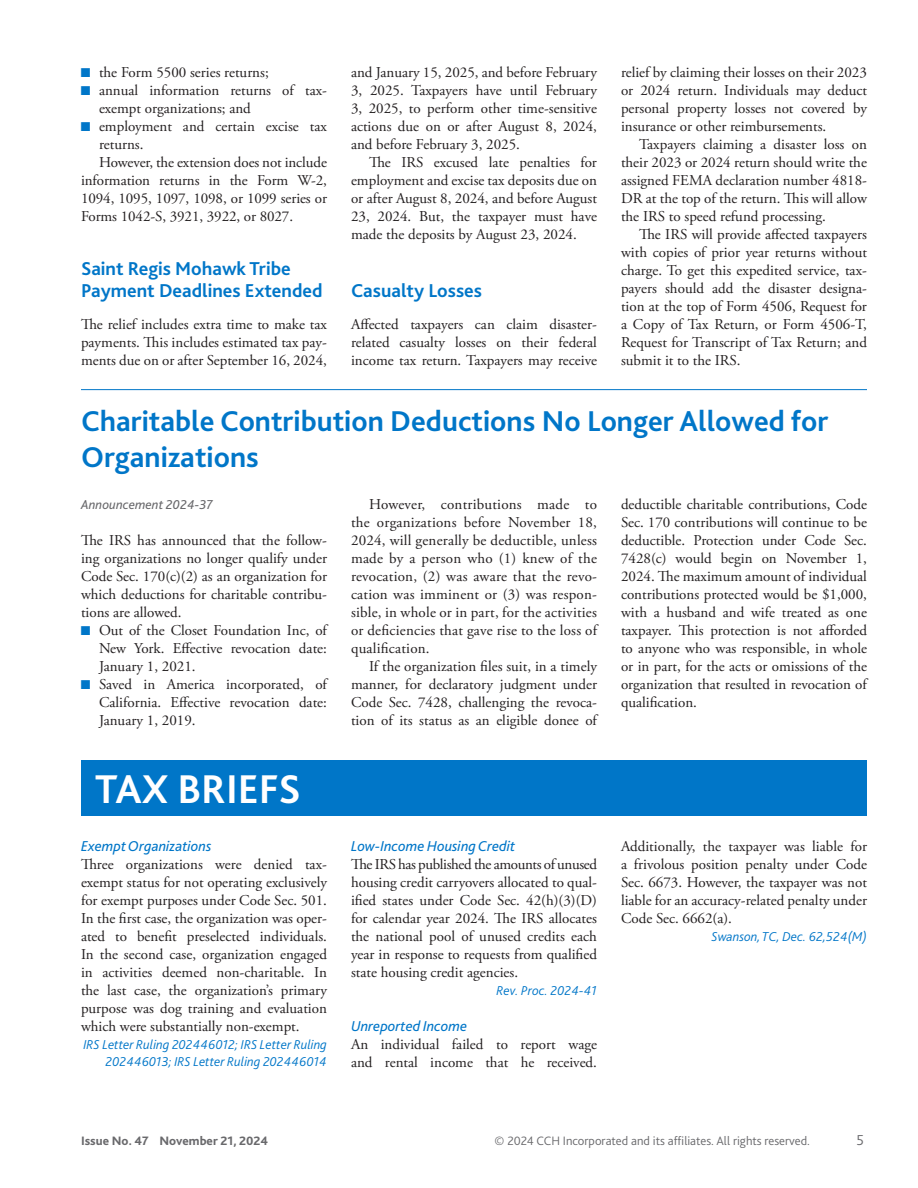
<style>
.page{position:relative;width:918px;height:1188px;background:#fff}
.page>*{position:absolute;margin:0;border:0;box-sizing:border-box;transform-origin:0 0}
.t1{font:700 42px "Bliss 2";color:#fff}
.t2{font:700 30px/36px "Bliss 2";color:#0076c8}
.t3{font:700 19.5px/22.5px "Bliss 2";color:#0076c8}
.t4{font:15px/18px "Adobe Garamond Pro";color:#231f20;text-align:justify}
.t5{font:italic 15px "Bliss 2";color:#0076c8}
.t6{font:300 15px "Bliss 2";color:#69696c}
.t7{font:italic 300 13.5px/18px "Bliss 2";color:#0076c8;text-align:right}
.t8{font:italic 13.5px "Bliss 2";color:#69696c}
.t9{font:300 12.75px "Bliss 2";color:#69696c}
.t10{font:800 12.75px "Bliss 2";color:#69696c}
.s1{color:#0076c8}
</style>
<div class="page">
<hr style="left:81px;top:389px;width:786px;height:1px;background:#0076c8">
<div style="left:81px;top:760px;width:786px;height:56px;background:#0076c8"></div>
<p class="t4" style="left:81px;top:63px;width:189px"><span class="s1">■</span> the Form 5500 series returns;</p>
<p class="t4" style="left:99px;top:81px;width:230px;text-indent:-18px"><span class="s1">■</span> annual information returns of tax&shy;exempt organizations; and</p>
<p class="t4" style="left:81px;top:117px;width:248px"><span class="s1">■</span> employment and certain excise tax</p>
<p class="t4" style="left:99px;top:135px;width:46px">returns.</p>
<p class="t4" style="left:99px;top:153px;width:229px">However, the extension does not include</p>
<p class="t4" style="left:81px;top:171px;width:248px">information returns in the Form W-2,</p>
<p class="t4" style="left:81px;top:189px;width:248px">1094, 1095, 1097, 1098, or 1099 series or</p>
<p class="t4" style="left:81px;top:207px;width:214px">Forms 1042-S, 3921, 3922, or 8027.</p>
<h3 class="t3" style="left:81px;top:256px;width:243px">Saint Regis Mohawk Tribe<br>Payment Deadlines Extended</h3>
<p class="t4" style="left:81px;top:315px;width:248px">The relief includes extra time to make tax payments. This includes estimated tax pay&shy;ments due on or after September 16, 2024,</p>
<p class="t4" style="left:351px;top:63px;width:248px">and January 15, 2025, and before February 3, 2025. Taxpayers have until February 3, 2025, to perform other time-sensitive actions due on or after August 8, 2024, and before February 3, 2025.</p>
<p class="t4" style="left:351px;top:153px;width:248px;text-indent:18px">The IRS excused late penalties for employment and excise tax deposits due on or after August 8, 2024, and before August 23, 2024. But, the taxpayer must have made the deposits by August 23, 2024.</p>
<h3 class="t3" style="left:351px;top:279px;width:133px">Casualty Losses</h3>
<p class="t4" style="left:351px;top:315px;width:248px">Affected taxpayers can claim disaster&shy;related casualty losses on their federal income tax return. Taxpayers may receive</p>
<p class="t4" style="left:621px;top:63px;width:248px">relief by claiming their losses on their 2023 or 2024 return. Individuals may deduct personal property losses not covered by insurance or other reimbursements.</p>
<p class="t4" style="left:621px;top:135px;width:248px;text-indent:18px">Taxpayers claiming a disaster loss on their 2023 or 2024 return should write the assigned FEMA declaration number 4818- DR at the top of the return. This will allow the IRS to speed refund processing.</p>
<p class="t4" style="left:621px;top:225px;width:248px;text-indent:18px">The IRS will provide affected taxpayers with copies of prior year returns without charge. To get this expedited service, tax&shy;payers should add the disaster designa&shy;tion at the top of Form 4506, Request for a Copy of Tax Return, or Form 4506-T, Request for Transcript of Tax Return; and submit it to the IRS.</p>
<h2 class="t2" style="left:81px;top:402px;width:749px">Charitable Contribution Deductions No Longer Allowed for<br>Organizations</h2>
<p class="t8" style="left:81px;top:496px;width:133px">Announcement 2024-37</p>
<p class="t4" style="left:81px;top:531px;width:248px">The IRS has announced that the follow&shy;ing organizations no longer qualify under Code Sec. 170(c)(2) as an organization for which deductions for charitable contribu&shy;tions are allowed.</p>
<p class="t4" style="left:99px;top:621px;width:229px;text-indent:-18px"><span class="s1">■</span> Out of the Closet Foundation Inc, of New York. Effective revocation date:<br>January 1, 2021.</p>
<p class="t4" style="left:99px;top:675px;width:230px;text-indent:-18px"><span class="s1">■</span> Saved in America incorporated, of California. Effective revocation date:<br>January 1, 2019.</p>
<p class="t4" style="left:351px;top:495px;width:248px;text-indent:18px">However, contributions made to the organizations before November 18, 2024, will generally be deductible, unless made by a person who (1) knew of the revocation, (2) was aware that the revo&shy;cation was imminent or (3) was respon&shy;sible, in whole or in part, for the activities or deficiencies that gave rise to the loss of qualification.</p>
<p class="t4" style="left:351px;top:657px;width:248px;text-indent:18px">If the organization files suit, in a timely manner, for declaratory judgment under Code Sec. 7428, challenging the revoca&shy;tion of its status as an eligible donee of</p>
<p class="t4" style="left:621px;top:495px;width:248px">deductible charitable contributions, Code Sec. 170 contributions will continue to be deductible. Protection under Code Sec.<br>7428(c) would begin on November 1, 2024. The maximum amount of individual contributions protected would be $1,000, with a husband and wife treated as one taxpayer. This protection is not afforded to anyone who was responsible, in whole or in part, for the acts or omissions of the organization that resulted in revocation of qualification.</p>
<h1 class="t1" style="left:95px;top:762px;width:207px">TAX BRIEFS</h1>
<p class="t5" style="left:81px;top:836px;width:132px">Exempt Organizations</p>
<p class="t4" style="left:81px;top:855px;width:248px">Three organizations were denied tax&shy;exempt status for not operating exclusively for exempt purposes under Code Sec. 501.<br>In the first case, the organization was oper&shy;ated to benefit preselected individuals.<br>In the second case, organization engaged in activities deemed non-charitable. In the last case, the organization’s primary purpose was dog training and evaluation which were substantially non-exempt.</p>
<p class="t7" style="left:83px;top:1035px;width:245px">IRS Letter Ruling 202446012; IRS Letter Ruling<br>202446013; IRS Letter Ruling 202446014</p>
<p class="t5" style="left:351px;top:836px;width:166px">Low-Income Housing Credit</p>
<p class="t4" style="left:351px;top:855px;width:248px">The IRS has published the amounts of unused housing credit carryovers allocated to qual&shy;ified states under Code Sec. 42(h)(3)(D) for calendar year 2024. The IRS allocates the national pool of unused credits each year in response to requests from qualified state housing credit agencies.</p>
<p class="t7" style="left:497px;top:981px;width:102px">Rev. Proc. 2024-41</p>
<p class="t5" style="left:351px;top:1016px;width:118px">Unreported Income</p>
<p class="t4" style="left:351px;top:1035px;width:248px">An individual failed to report wage and rental income that he received.</p>
<p class="t4" style="left:621px;top:837px;width:248px">Additionally, the taxpayer was liable for a frivolous position penalty under Code Sec. 6673. However, the taxpayer was not liable for an accuracy-related penalty under Code Sec. 6662(a).</p>
<p class="t7" style="left:711px;top:927px;width:157px">Swanson, TC, Dec. 62,524(M)</p>
<p class="t10" style="left:81px;top:1133px;width:189px">Issue No. 47 November 21, 2024</p>
<p class="t9" style="left:495px;top:1133px;width:317px">© 2024 CCH Incorporated and its affiliates. All rights reserved.</p>
<p class="t6" style="left:856px;top:1131px;width:9px">5</p>
</div>
